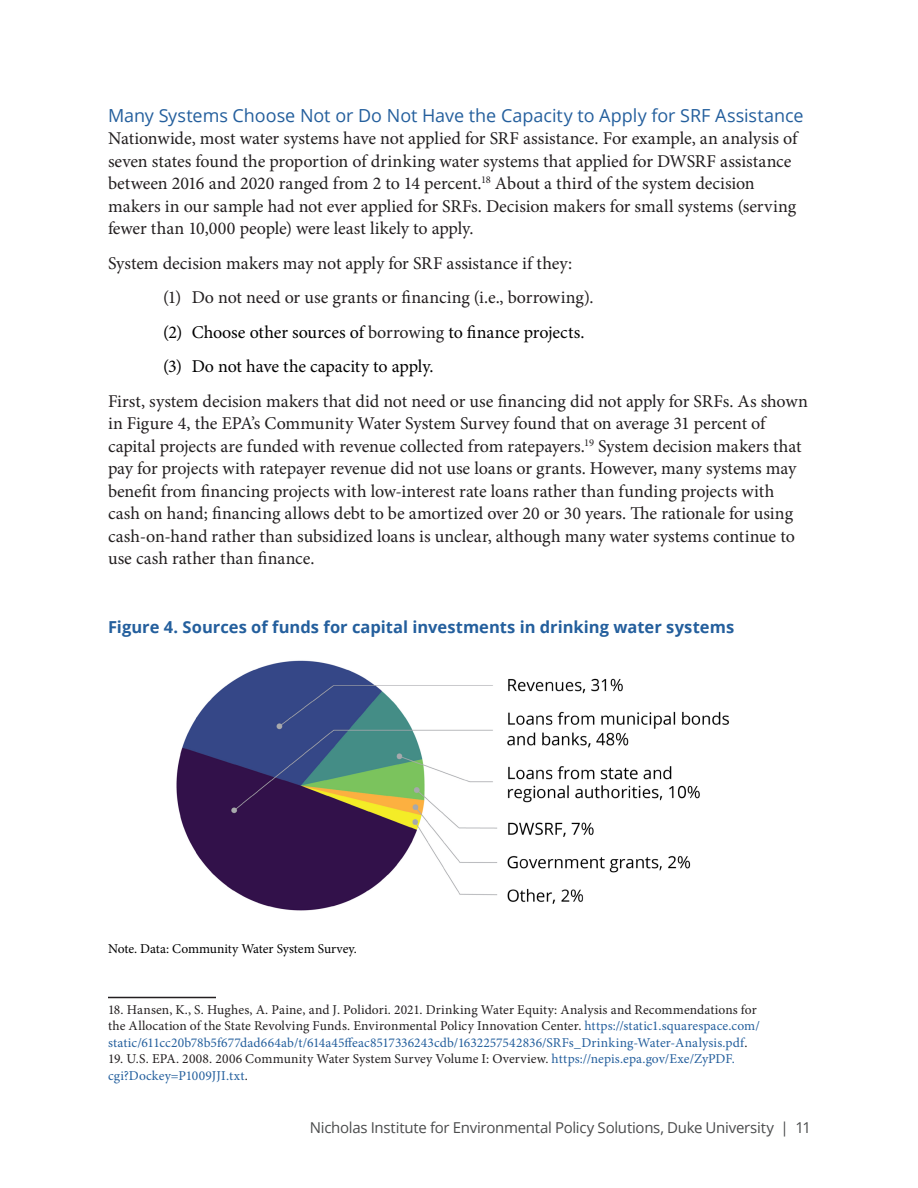
<style>
.page{position:relative;width:918px;height:1188px;background:#fff}
.page>*{position:absolute;margin:0;border:0;box-sizing:border-box;transform-origin:0 0}
.Body_text{font:18px/22.5px "Minion Pro";letter-spacing:-.005em;color:#231f20}
.t1{font:18px "Minion Pro";letter-spacing:-.01em;color:#000}
.C-HEAD{font:18px "Open Sans";letter-spacing:-.005em;color:#245f9d}
.Figure_Title{font:700 16.5px "Open Sans";color:#245f9d}
.t2{font:15px "Open Sans";letter-spacing:-.02em;color:#4b4c4d}
.Footnote_text{font:13.5px/16.5px "Minion Pro";letter-spacing:.005em;color:#231f20}
.Figure_notes__FIGURE{font:13.5px "Minion Pro";letter-spacing:-.005em;color:#000}
.s1{color:#231f20}
.s2{color:#245f9d}
</style>
<div class="page">
<hr style="left:108px;top:997px;width:108px;height:1px;background:#231f20">
<img style="left:176px;top:660px;width:554px;height:251px">
<p class="C-HEAD" style="left:108px;top:103px;width:697px">Many Systems Choose Not or Do Not Have the Capacity to Apply for SRF Assistance</p>
<p class="Body_text" style="left:108px;top:127px;width:691px">Nationwide, most water systems have not applied for SRF assistance. For example, an analysis of seven states found the proportion of drinking water systems that applied for DWSRF assistance between 2016 and 2020 ranged from 2 to 14 percent.<sup>18</sup> About a third of the system decision makers in our sample had not ever applied for SRFs. Decision makers for small systems (serving fewer than 10,000 people) were least likely to apply.</p>
<p class="Body_text" style="left:108px;top:252px;width:466px">System decision makers may not apply for SRF assistance if they:</p>
<p class="Body_text" style="left:163px;top:286px;width:432px">(1) Do not need or use grants or financing (i.e., borrowing).</p>
<p class="t1" style="left:163px;top:320px;width:423px">(2) Choose other sources of <span class="s1">borrowing</span> to finance projects.</p>
<p class="t1" style="left:163px;top:354px;width:272px">(3) Do not have the capacity to apply.</p>
<p class="Body_text" style="left:108px;top:390px;width:701px">First, system decision makers that did not need or use financing did not apply for SRFs. As shown in Figure 4, the EPA’s Community Water System Survey found that on average 31 percent of capital projects are funded with revenue collected from ratepayers.<sup>19</sup> System decision makers that pay for projects with ratepayer revenue did not use loans or grants. However, many systems may benefit from financing projects with low-interest rate loans rather than funding projects with cash on hand; financing allows debt to be amortized over 20 or 30 years. The rationale for using cash-on-hand rather than subsidized loans is unclear, although many water systems continue to use cash rather than finance.</p>
<p class="Figure_Title" style="left:108px;top:616px;width:628px">Figure 4. Sources of funds for capital investments in drinking water systems</p>
<p class="Figure_notes__FIGURE" style="left:108px;top:940px;width:250px">Note. Data: Community Water System Survey.</p>
<p class="Footnote_text" style="left:108px;top:1002px;width:654px">18. Hansen, K., S. Hughes, A. Paine, and J. Polidori. 2021. Drinking Water Equity: Analysis and Recommendations for the Allocation of the State Revolving Funds. Environmental Policy Innovation Center. <span class="s2">https://static1.squarespace.com/ static/611cc20b78b5f677dad664ab/t/614a45ffeac8517336243cdb/1632257542836/SRFs_Drinking-Water-Analysis.pdf</span>.</p>
<p class="Footnote_text" style="left:108px;top:1051px;width:629px">19. U.S. EPA. 2008. 2006 Community Water System Survey Volume I: Overview. <span class="s2">https://nepis.epa.gov/Exe/ZyPDF. cgi?Dockey=P1009JJI.txt</span>.</p>
<p class="t2" style="left:310px;top:1118px;width:503px">Nicholas Institute for Environmental Policy Solutions, Duke University | 11</p>
</div>
